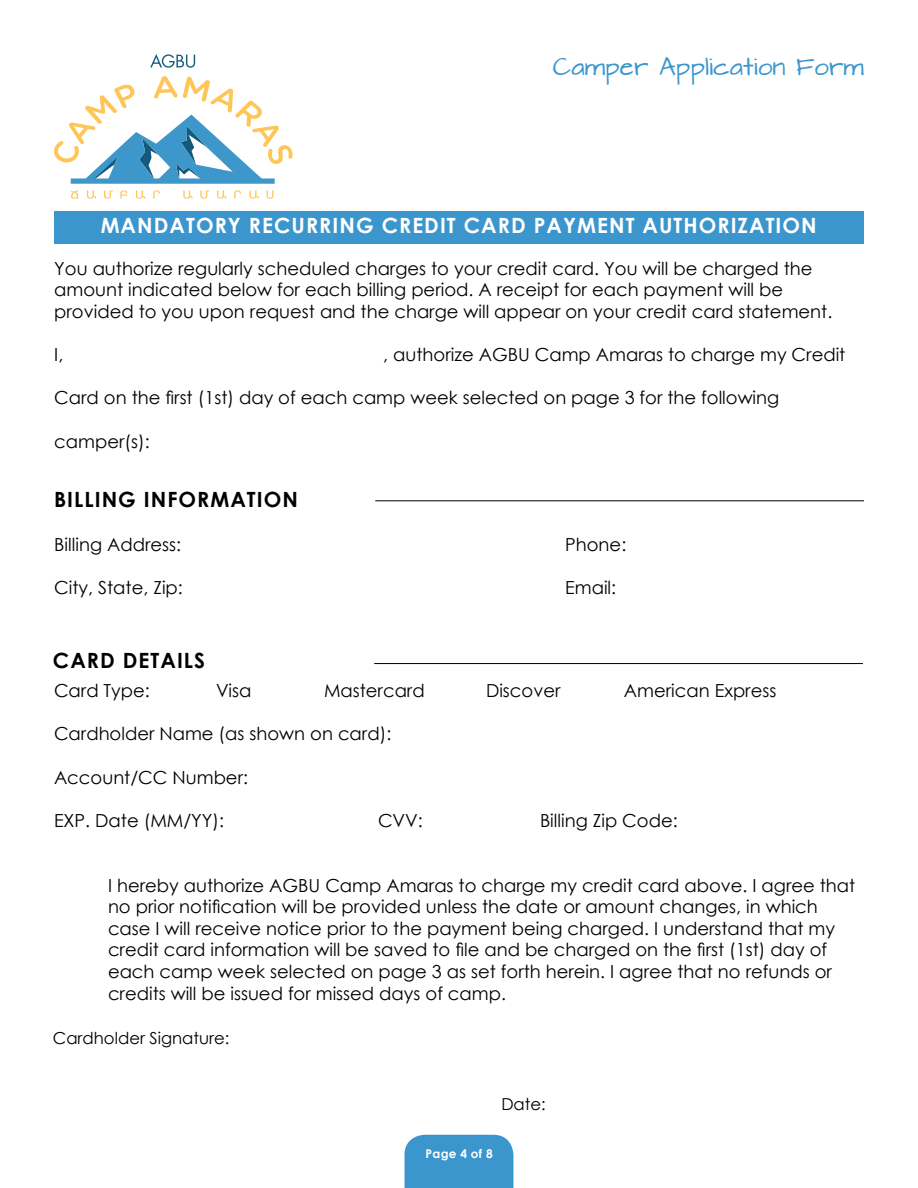
<style>
.page{position:relative;width:918px;height:1188px;background:#fff}
.page>*{position:absolute;margin:0;border:0;box-sizing:border-box;transform-origin:0 0}
.t1{font:700 21px "Century Gothic";letter-spacing:.05em;color:#fff}
.t2{font:700 21px "Century Gothic";letter-spacing:.05em;color:#000}
.t3{font:21px "Architects Daughter";color:#3c96ce}
.t4{font:18px/21.6px "Century Gothic";color:#000}
.t5{font:16.5px "Century Gothic";color:#000}
.t6{font:700 12px "Century Gothic";letter-spacing:.02em;color:#fff}
</style>
<div class="page">
<div style="left:405px;top:1135px;width:108px;height:53px;background:#3c96ce"></div>
<div style="left:54px;top:211px;width:810px;height:33px;background:#3c96ce"></div>
<svg style="left:150px;top:54px;width:45px;height:14px"></svg>
<svg style="left:54px;top:76px;width:239px;height:105px"></svg>
<div style="left:71px;top:178px;width:204px;height:6px;background:#3e97cb"></div>
<svg style="left:71px;top:190px;width:7px;height:9px"></svg>
<svg style="left:87px;top:190px;width:9px;height:9px"></svg>
<svg style="left:104px;top:190px;width:9px;height:9px"></svg>
<svg style="left:120px;top:190px;width:7px;height:9px"></svg>
<svg style="left:136px;top:190px;width:9px;height:9px"></svg>
<svg style="left:153px;top:190px;width:7px;height:9px"></svg>
<svg style="left:183px;top:190px;width:10px;height:9px"></svg>
<svg style="left:200px;top:190px;width:9px;height:9px"></svg>
<svg style="left:217px;top:190px;width:9px;height:9px"></svg>
<svg style="left:234px;top:190px;width:7px;height:9px"></svg>
<svg style="left:250px;top:190px;width:9px;height:9px"></svg>
<svg style="left:267px;top:190px;width:7px;height:9px"></svg>
<hr style="left:374px;top:663px;width:489px;height:1px;background:#000">
<hr style="left:375px;top:500px;width:489px;height:1px;background:#000">
<p class="t3" style="left:553px;top:55px;width:313px">Camper Application Form</p>
<p class="t1" style="left:101px;top:210px;width:718px">MANDATORY RECURRING CREDIT CARD PAYMENT AUTHORIZATION</p>
<p class="t4" style="left:54px;top:257px;width:780px">You authorize regularly scheduled charges to your credit card. You will be charged the amount indicated below for each billing period. A receipt for each payment will be provided to you upon request and the charge will appear on your credit card statement.</p>
<p class="t4" style="left:54px;top:344px;width:11px">I,</p>
<p class="t4" style="left:383px;top:344px;width:464px">, authorize AGBU Camp Amaras to charge my Credit</p>
<p class="t4" style="left:54px;top:387px;width:727px">Card on the first (1st) day of each camp week selected on page 3 for the following</p>
<p class="t4" style="left:54px;top:430px;width:97px">camper(s):</p>
<p class="t2" style="left:54px;top:483px;width:246px">BILLING INFORMATION</p>
<p class="t4" style="left:54px;top:533px;width:128px">Billing Address:</p>
<p class="t4" style="left:565px;top:533px;width:63px">Phone:</p>
<p class="t4" style="left:54px;top:576px;width:130px">City, State, Zip:</p>
<p class="t4" style="left:565px;top:576px;width:53px">Email:</p>
<p class="t2" style="left:53px;top:645px;width:154px">CARD DETAILS</p>
<p class="t4" style="left:54px;top:680px;width:97px">Card Type:</p>
<p class="t4" style="left:216px;top:680px;width:37px">Visa</p>
<p class="t4" style="left:324px;top:680px;width:102px">Mastercard</p>
<p class="t4" style="left:486px;top:680px;width:76px">Discover</p>
<p class="t4" style="left:624px;top:680px;width:154px">American Express</p>
<p class="t4" style="left:54px;top:723px;width:339px">Cardholder Name (as shown on card):</p>
<p class="t4" style="left:54px;top:766px;width:196px">Account/CC Number:</p>
<p class="t4" style="left:54px;top:809px;width:172px">EXP. Date (MM/YY):</p>
<p class="t4" style="left:378px;top:809px;width:46px">CVV:</p>
<p class="t4" style="left:540px;top:809px;width:139px">Billing Zip Code:</p>
<p class="t4" style="left:108px;top:874px;width:749px">I hereby authorize AGBU Camp Amaras to charge my credit card above. I agree that no prior notification will be provided unless the date or amount changes, in which case I will receive notice prior to the payment being charged. I understand that my credit card information will be saved to file and be charged on the first (1st) day of each camp week selected on page 3 as set forth herein. I agree that no refunds or credits will be issued for missed days of camp.</p>
<p class="t5" style="left:53px;top:1027px;width:178px">Cardholder Signature:</p>
<p class="t5" style="left:501px;top:1093px;width:46px">Date:</p>
<p class="t6" style="left:426px;top:1144px;width:69px">Page 4 of 8</p>
</div>
